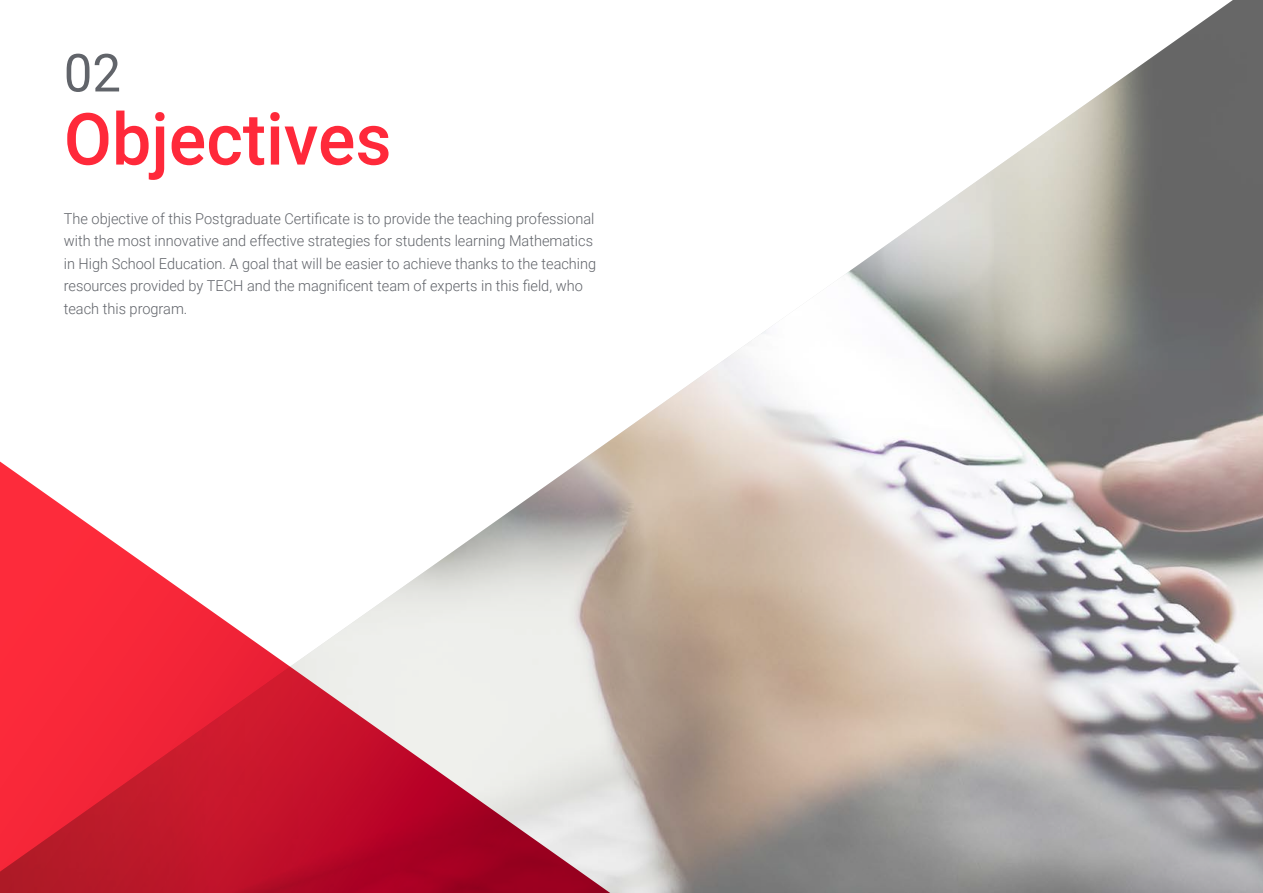
<style>
.page{position:relative;width:1263px;height:893px;background:#fff}
.page>*{position:absolute;margin:0;border:0;box-sizing:border-box;transform-origin:0 0}
.t1{font:500 72px "Roboto";color:#ff293a}
.t2{font:52.5px "Roboto";color:#61646a}
.t3{font:300 15px/22.5px "Roboto";color:#61646a}
</style>
<div class="page">
<img style="left:602px;top:0;width:661px;height:893px">
<svg style="left:0;top:446px;width:640px;height:447px"></svg>
<h2 class="t2" style="left:64px;top:36px;width:59px">02</h2>
<h1 class="t1" style="left:64px;top:89px;width:329px">Objectives</h1>
<p class="t3" style="left:64px;top:207px;width:534px">The objective of this Postgraduate Certificate is to provide the teaching professional with the most innovative and effective strategies for students learning Mathematics in High School Education. A goal that will be easier to achieve thanks to the teaching resources provided by TECH and the magnificent team of experts in this field, who teach this program.</p>
</div>
